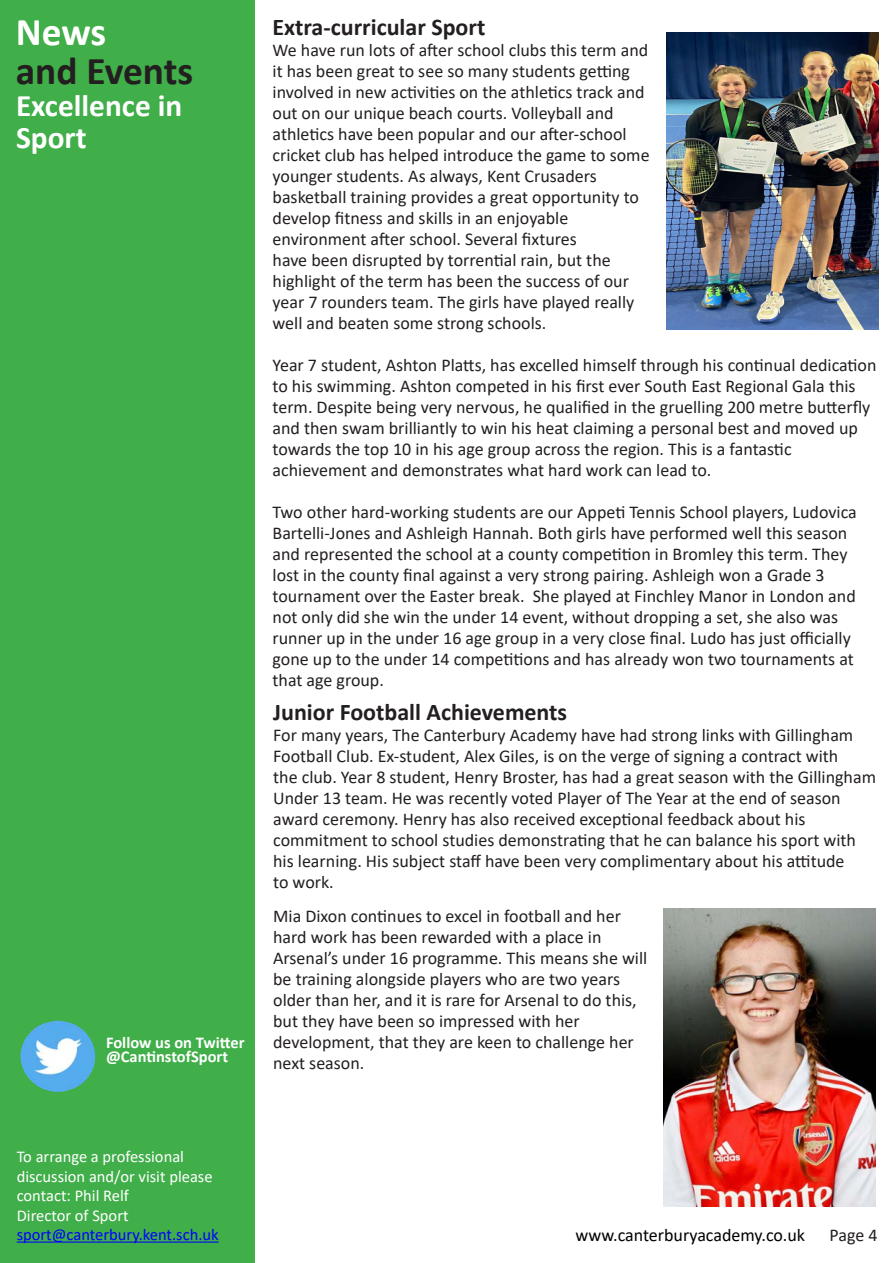
<style>
.page{position:relative;width:893px;height:1263px;background:#fff}
.page>*{position:absolute;margin:0;border:0;box-sizing:border-box;transform-origin:0 0}
.t1{font:700 39.45px "Calibri";color:#231f20}
.t2{font:700 39.45px "Calibri";color:#fff}
.t3{font:700 31.35px "Calibri";color:#fff}
.t4{font:700 24px "Calibri";color:#231f20}
.t5{font:18px/21px "Calibri";color:#231f20}
.t6{font:18px "Calibri";color:#000}
.t7{font:16.5px "Calibri";color:#fff}
.t8{font:700 16.5px/14.4px "Calibri";color:#fff}
.t9{font:16.5px "Calibri";color:#00f}
</style>
<div class="page">
<img style="left:666px;top:32px;width:213px;height:298px">
<div style="left:0;top:0;width:255px;height:1263px;background:#40ae49"></div>
<hr style="left:17px;top:1241px;width:202px;height:1px;background:#00f">
<img style="left:20px;top:1021px;width:75px;height:71px">
<img style="left:663px;top:909px;width:213px;height:297px">
<p class="t2" style="left:16px;top:4px;width:92px">News</p>
<p class="t1" style="left:16px;top:43px;width:179px">and Events</p>
<p class="t3" style="left:16px;top:84px;width:168px">Excellence in</p>
<p class="t3" style="left:16px;top:115px;width:72px">Sport</p>
<p class="t8" style="left:106px;top:1035px;width:140px">Follow us on Twitter @CantinstofSport</p>
<p class="t4" style="left:273px;top:10px;width:214px">Extra-curricular Sport</p>
<p class="t5" style="left:273px;top:39px;width:377px">We have run lots of after school clubs this term and</p>
<p class="t5" style="left:273px;top:60px;width:359px">it has been great to see so many students getting</p>
<p class="t5" style="left:273px;top:81px;width:374px">involved in new activities on the athletics track and</p>
<p class="t5" style="left:273px;top:102px;width:342px">out on our unique beach courts. Volleyball and</p>
<p class="t5" style="left:273px;top:123px;width:356px">athletics have been popular and our after-school</p>
<p class="t5" style="left:273px;top:144px;width:379px">cricket club has helped introduce the game to some</p>
<p class="t5" style="left:273px;top:165px;width:326px">younger students. As always, Kent Crusaders</p>
<p class="t5" style="left:273px;top:186px;width:368px">basketball training provides a great opportunity to</p>
<p class="t5" style="left:273px;top:207px;width:297px">develop fitness and skills in an enjoyable</p>
<p class="t5" style="left:273px;top:228px;width:306px">environment after school. Several fixtures</p>
<p class="t5" style="left:273px;top:249px;width:340px">have been disrupted by torrential rain, but the</p>
<p class="t5" style="left:273px;top:270px;width:358px">highlight of the term has been the success of our</p>
<p class="t5" style="left:273px;top:291px;width:363px">year 7 rounders team. The girls have played really</p>
<p class="t5" style="left:273px;top:312px;width:275px">well and beaten some strong schools.</p>
<p class="t5" style="left:273px;top:354px;width:605px">Year 7 student, Ashton Platts, has excelled himself through his continual dedication</p>
<p class="t5" style="left:273px;top:375px;width:585px">to his swimming. Ashton competed in his first ever South East Regional Gala this</p>
<p class="t5" style="left:273px;top:396px;width:599px">term. Despite being very nervous, he qualified in the gruelling 200 metre butterfly</p>
<p class="t5" style="left:273px;top:417px;width:587px">and then swam brilliantly to win his heat claiming a personal best and moved up</p>
<p class="t5" style="left:273px;top:438px;width:521px">towards the top 10 in his age group across the region. This is a fantastic</p>
<p class="t5" style="left:273px;top:459px;width:440px">achievement and demonstrates what hard work can lead to.</p>
<p class="t5" style="left:273px;top:501px;width:586px">Two other hard-working students are our Appeti Tennis School players, Ludovica<br>Bartelli-Jones and Ashleigh Hannah. Both girls have performed well this season</p>
<p class="t5" style="left:273px;top:543px;width:576px">and represented the school at a county competition in Bromley this term. They</p>
<p class="t5" style="left:273px;top:564px;width:554px">lost in the county final against a very strong pairing. Ashleigh won a Grade 3</p>
<p class="t5" style="left:273px;top:585px;width:585px">tournament over the Easter break. She played at Finchley Manor in London and not only did she win the under 14 event, without dropping a set, she also was</p>
<p class="t5" style="left:273px;top:627px;width:583px">runner up in the under 16 age group in a very close final. Ludo has just officially gone up to the under 14 competitions and has already won two tournaments at that age group.</p>
<p class="t4" style="left:273px;top:695px;width:295px">Junior Football Achievements</p>
<p class="t5" style="left:273px;top:724px;width:582px">For many years, The Canterbury Academy have had strong links with Gillingham<br>Football Club. Ex-student, Alex Giles, is on the verge of signing a contract with</p>
<p class="t5" style="left:273px;top:766px;width:604px">the club. Year 8 student, Henry Broster, has had a great season with the Gillingham</p>
<p class="t5" style="left:273px;top:787px;width:569px">Under 13 team. He was recently voted Player of The Year at the end of season award ceremony. Henry has also received exceptional feedback about his</p>
<p class="t5" style="left:273px;top:829px;width:584px">commitment to school studies demonstrating that he can balance his sport with his learning. His subject staff have been very complimentary about his attitude</p>
<p class="t5" style="left:273px;top:871px;width:62px">to work.</p>
<p class="t5" style="left:273px;top:905px;width:349px">Mia Dixon continues to excel in football and her hard work has been rewarded with a place in</p>
<p class="t5" style="left:273px;top:947px;width:376px">Arsenal’s under 16 programme. This means she will be training alongside players who are two years older than her, and it is rare for Arsenal to do this, but they have been so impressed with her</p>
<p class="t5" style="left:273px;top:1031px;width:362px">development, that they are keen to challenge her next season.</p>
<p class="t7" style="left:17px;top:1145px;width:169px">To arrange a professional</p>
<p class="t7" style="left:17px;top:1165px;width:197px">discussion and/or visit please</p>
<p class="t7" style="left:17px;top:1184px;width:114px">contact: Phil Relf</p>
<p class="t7" style="left:17px;top:1204px;width:113px">Director of Sport</p>
<p class="t9" style="left:17px;top:1223px;width:203px">sport@canterbury.kent.sch.uk</p>
<p class="t6" style="left:576px;top:1223px;width:231px">www.canterburyacademy.co.uk</p>
<p class="t5" style="left:829px;top:1224px;width:50px">Page 4</p>
</div>
